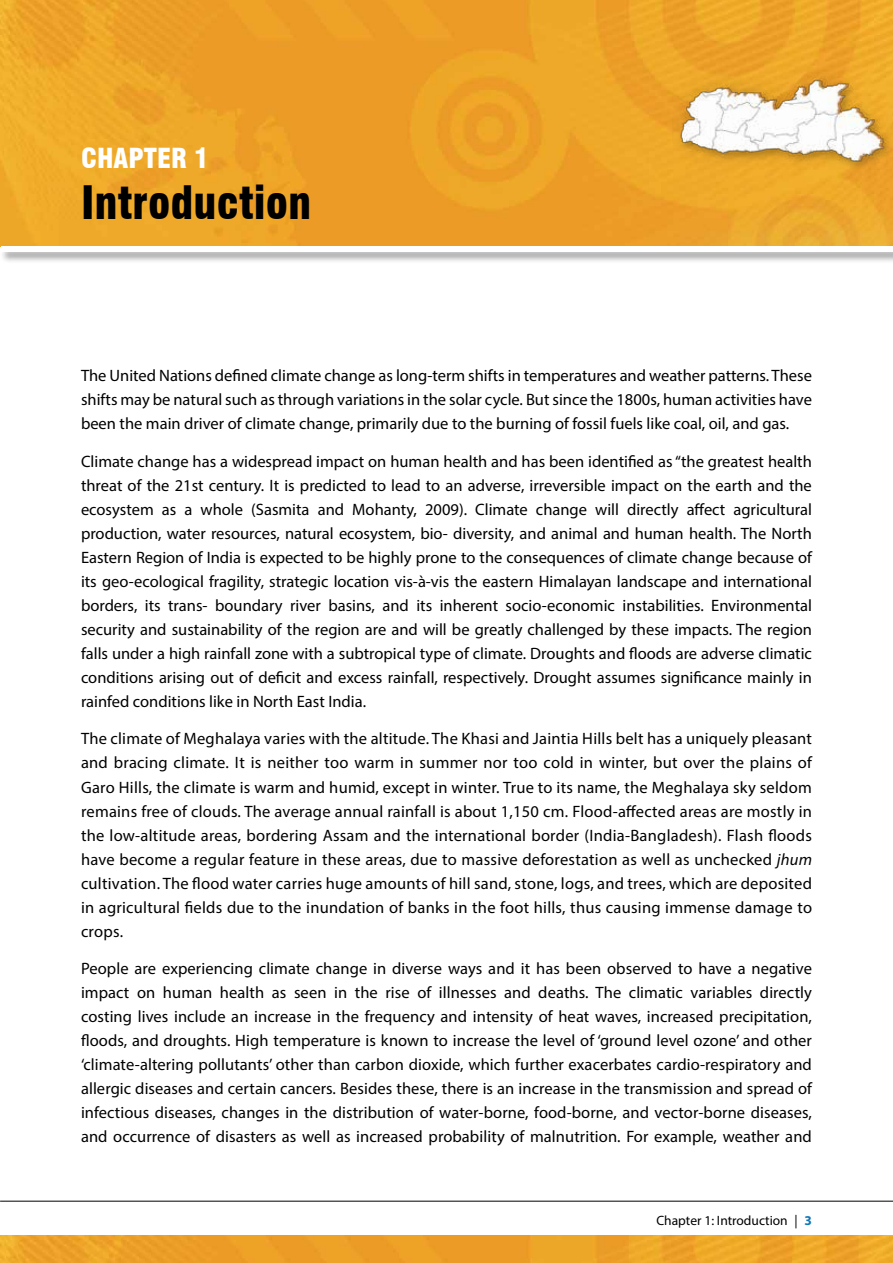
<style>
.page{position:relative;width:893px;height:1263px;background:#fff}
.page>*{position:absolute;margin:0;border:0;box-sizing:border-box;transform-origin:0 0}
.t1{font:900 condensed 45px "Swiss 721 BT";color:#000}
.t2{font:900 condensed 27px "Swiss 721 BT";color:#fff}
.t3{font:16.5px/24px "Myriad Pro";color:#000;text-align:justify}
.t4{font:13.5px "Myriad Pro";color:#000}
.s1{font-style:italic}
.s2{font-weight:700;color:#0f77ba}
</style>
<div class="page">
<img style="left:0;top:1236px;width:893px;height:27px">
<hr style="left:0;top:1201px;width:893px;height:1px;background:#000">
<img style="left:1px;top:0;width:892px;height:246px">
<div style="left:0;top:246px;width:893px;height:18px;background:#000;opacity:.4"></div>
<div style="left:1px;top:246px;width:892px;height:6px;background:#fff"></div>
<img style="left:673px;top:41px;width:220px;height:178px">
<h2 class="t2" style="left:81px;top:142px;width:129px">Chapter 1</h2>
<h1 class="t1" style="left:81px;top:175px;width:232px">Introduction</h1>
<p class="t3" style="left:81px;top:364px;width:732px">The United Nations defined climate change as long-term shifts in temperatures and weather patterns. These shifts may be natural such as through variations in the solar cycle. But since the 1800s, human activities have been the main driver of climate change, primarily due to the burning of fossil fuels like coal, oil, and gas.</p>
<p class="t3" style="left:81px;top:449px;width:732px">Climate change has a widespread impact on human health and has been identified as “the greatest health threat of the 21st century. It is predicted to lead to an adverse, irreversible impact on the earth and the ecosystem as a whole (Sasmita and Mohanty, 2009). Climate change will directly affect agricultural production, water resources, natural ecosystem, bio- diversity, and animal and human health. The North Eastern Region of India is expected to be highly prone to the consequences of climate change because of its geo-ecological fragility, strategic location vis-à-vis the eastern Himalayan landscape and international borders, its trans- boundary river basins, and its inherent socio-economic instabilities. Environmental security and sustainability of the region are and will be greatly challenged by these impacts. The region falls under a high rainfall zone with a subtropical type of climate. Droughts and floods are adverse climatic conditions arising out of deficit and excess rainfall, respectively. Drought assumes significance mainly in rainfed conditions like in North East India.</p>
<p class="t3" style="left:81px;top:727px;width:732px">The climate of Meghalaya varies with the altitude. The Khasi and Jaintia Hills belt has a uniquely pleasant and bracing climate. It is neither too warm in summer nor too cold in winter, but over the plains of Garo Hills, the climate is warm and humid, except in winter. True to its name, the Meghalaya sky seldom remains free of clouds. The average annual rainfall is about 1,150 cm. Flood-affected areas are mostly in the low-altitude areas, bordering Assam and the international border (India-Bangladesh). Flash floods have become a regular feature in these areas, due to massive deforestation as well as unchecked <span class="s1">jhum </span>cultivation. The flood water carries huge amounts of hill sand, stone, logs, and trees, which are deposited in agricultural fields due to the inundation of banks in the foot hills, thus causing immense damage to crops.</p>
<p class="t3" style="left:81px;top:956px;width:733px">People are experiencing climate change in diverse ways and it has been observed to have a negative impact on human health as seen in the rise of illnesses and deaths. The climatic variables directly costing lives include an increase in the frequency and intensity of heat waves, increased precipitation, floods, and droughts. High temperature is known to increase the level of ‘ground level ozone’ and other ‘climate-altering pollutants’ other than carbon dioxide, which further exacerbates cardio-respiratory and allergic diseases and certain cancers. Besides these, there is an increase in the transmission and spread of infectious diseases, changes in the distribution of water-borne, food-borne, and vector-borne diseases, and occurrence of disasters as well as increased probability of malnutrition. For example, weather and</p>
<p class="t4" style="left:656px;top:1212px;width:157px">Chapter 1: Introduction | <span class="s2">3</span></p>
</div>
